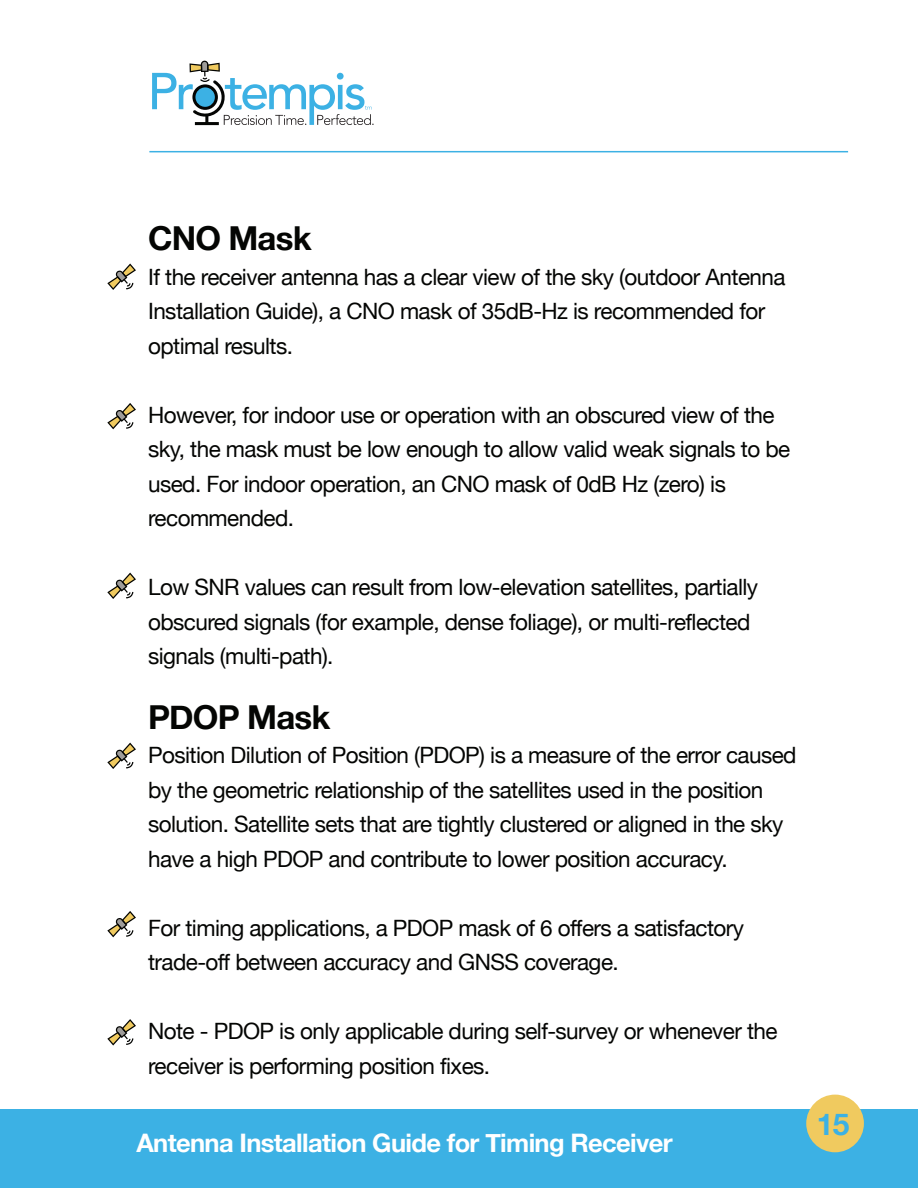
<style>
.page{position:relative;width:918px;height:1188px;background:#fff}
.page>*{position:absolute;margin:0;border:0;box-sizing:border-box;transform-origin:0 0}
.t1{font:700 33px "Helvetica Neue";letter-spacing:-.025em;color:#040503}
.t2{font:700 30px "Helvetica Neue";color:#3cb1e4}
.t3{font:700 25.5px "Helvetica Neue";letter-spacing:-.025em;color:#fff}
.t4{font:22.5px/34.5px "Helvetica Neue";letter-spacing:-.025em;color:#040503}
</style>
<div class="page">
<div style="left:0;top:1110px;width:918px;height:78px;background:#3cb1e4"></div>
<svg style="left:152px;top:61px;width:222px;height:64px"></svg>
<div style="left:806px;top:1095px;width:58px;height:57px;background:#f0ca5f;border-radius:50%"></div>
<hr style="left:149px;top:151px;width:699px;height:1px;background:#3cb1e4">
<svg style="left:107px;top:264px;width:29px;height:26px"></svg>
<svg style="left:107px;top:403px;width:29px;height:26px"></svg>
<svg style="left:107px;top:573px;width:29px;height:26px"></svg>
<svg style="left:107px;top:743px;width:29px;height:26px"></svg>
<svg style="left:107px;top:911px;width:29px;height:26px"></svg>
<svg style="left:107px;top:1019px;width:29px;height:27px"></svg>
<h1 class="t1" style="left:148px;top:213px;width:165px">CNO Mask</h1>
<p class="t4" style="left:148px;top:261px;width:639px">If the receiver antenna has a clear view of the sky (outdoor Antenna<br>Installation Guide), a CNO mask of 35dB-Hz is recommended for optimal results.</p>
<p class="t4" style="left:148px;top:399px;width:644px">However, for indoor use or operation with an obscured view of the sky, the mask must be low enough to allow valid weak signals to be used. For indoor operation, an CNO mask of 0dB Hz (zero) is recommended.</p>
<p class="t4" style="left:148px;top:571px;width:612px">Low SNR values can result from low-elevation satellites, partially obscured signals (for example, dense foliage), or multi-reflected signals (multi-path).</p>
<h1 class="t1" style="left:148px;top:691px;width:184px">PDOP Mask</h1>
<p class="t4" style="left:148px;top:739px;width:650px">Position Dilution of Position (PDOP) is a measure of the error caused by the geometric relationship of the satellites used in the position solution. Satellite sets that are tightly clustered or aligned in the sky have a high PDOP and contribute to lower position accuracy.</p>
<p class="t4" style="left:148px;top:912px;width:598px">For timing applications, a PDOP mask of 6 offers a satisfactory trade-off between accuracy and GNSS coverage.</p>
<p class="t4" style="left:148px;top:1015px;width:631px">Note - PDOP is only applicable during self-survey or whenever the receiver is performing position fixes.</p>
<p class="t3" style="left:136px;top:1123px;width:538px">Antenna Installation Guide for Timing Receiver</p>
<h2 class="t2" style="left:817px;top:1100px;width:34px">15</h2>
</div>
